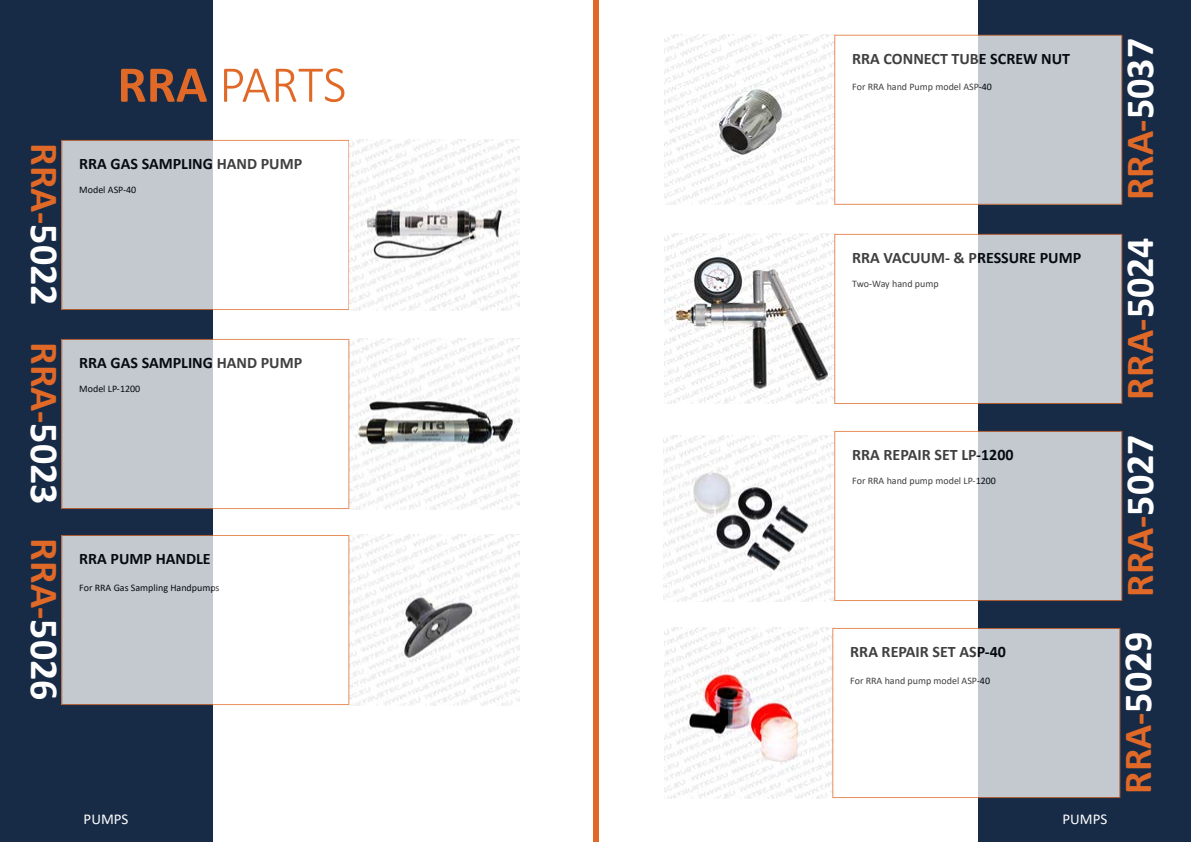
<style>
.page{position:relative;width:1191px;height:842px;background:#fff}
.page>*{position:absolute;margin:0;border:0;box-sizing:border-box;transform-origin:0 0}
.t1{font:300 52px "Calibri";letter-spacing:-.005em;color:#e06927}
.t2{font:700 40px "Calibri";color:#e06927}
.t3{font:700 16px "Calibri";color:#000}
.t4{font:15px "Calibri";color:#fff}
.t5{font:10px "Calibri";color:#000}
.s1{color:#fff}
.s2{font-weight:700}
</style>
<div class="page">
<div style="left:0;top:0;width:212px;height:842px;background:#172b47"></div>
<div style="left:63px;top:142px;width:150px;height:166px;background:#c4c9d0"></div>
<div style="left:61px;top:140px;width:288px;height:170px;border:1px solid #e06927"></div>
<img style="left:349px;top:339px;width:170px;height:170px">
<div style="left:63px;top:341px;width:150px;height:166px;background:#c4c9d0"></div>
<div style="left:61px;top:339px;width:288px;height:170px;border:1px solid #e06927"></div>
<img style="left:349px;top:140px;width:170px;height:170px">
<div style="left:978px;top:0;width:213px;height:842px;background:#172b47"></div>
<img style="left:664px;top:234px;width:170px;height:170px">
<div style="left:978px;top:236px;width:142px;height:166px;background:#c4c9d0"></div>
<div style="left:834px;top:234px;width:288px;height:170px;border:1px solid #e06927"></div>
<img style="left:663px;top:435px;width:170px;height:166px">
<img style="left:664px;top:628px;width:168px;height:170px">
<div style="left:978px;top:433px;width:142px;height:166px;background:#c4c9d0"></div>
<div style="left:834px;top:431px;width:288px;height:170px;border:1px solid #e06927"></div>
<div style="left:978px;top:630px;width:140px;height:166px;background:#c4c9d0"></div>
<div style="left:832px;top:628px;width:288px;height:170px;border:1px solid #e06927"></div>
<img style="left:349px;top:535px;width:170px;height:170px">
<div style="left:63px;top:537px;width:150px;height:166px;background:#c4c9d0"></div>
<div style="left:61px;top:535px;width:288px;height:170px;border:1px solid #e06927"></div>
<div style="left:592px;top:0;width:6px;height:842px;background:#e06927"></div>
<img style="left:664px;top:35px;width:170px;height:170px">
<div style="left:978px;top:37px;width:142px;height:166px;background:#c4c9d0"></div>
<div style="left:834px;top:35px;width:288px;height:170px;border:1px solid #e06927"></div>
<h2 class="t2" style="left:73px;top:143px;width:164px;rotate:90deg">RRA-<span class="s1">5022</span></h2>
<h2 class="t2" style="left:73px;top:342px;width:164px;rotate:90deg">RRA-<span class="s1">5023</span></h2>
<h2 class="t2" style="left:73px;top:538px;width:164px;rotate:90deg">RRA-<span class="s1">5026</span></h2>
<h1 class="t1" style="left:117px;top:52px;width:231px"><span class="s2">RRA</span> PARTS</h1>
<h3 class="t3" style="left:79px;top:152px;width:224px">RRA GAS SAMPLING HAND PUMP</h3>
<p class="t5" style="left:79px;top:183px;width:59px">Model ASP-40</p>
<h3 class="t3" style="left:79px;top:351px;width:224px">RRA GAS SAMPLING HAND PUMP</h3>
<p class="t5" style="left:79px;top:382px;width:63px">Model LP-1200</p>
<h3 class="t3" style="left:79px;top:547px;width:133px">RRA PUMP HANDLE</h3>
<p class="t5" style="left:79px;top:580px;width:142px">For RRA Gas Sampling Handpumps</p>
<h3 class="t4" style="left:84px;top:808px;width:46px">PUMPS</h3>
<h3 class="t3" style="left:852px;top:47px;width:219px">RRA CONNECT TUBE SCREW NUT</h3>
<p class="t5" style="left:852px;top:80px;width:141px">For RRA hand Pump model ASP-40</p>
<h3 class="t3" style="left:852px;top:246px;width:230px">RRA VACUUM- &amp; PRESSURE PUMP</h3>
<p class="t5" style="left:852px;top:277px;width:88px">Two-Way hand pump</p>
<h3 class="t3" style="left:852px;top:443px;width:163px">RRA REPAIR SET LP-1200</h3>
<p class="t5" style="left:852px;top:474px;width:145px">For RRA hand pump model LP-1200</p>
<h3 class="t3" style="left:850px;top:640px;width:157px">RRA REPAIR SET ASP-40</h3>
<p class="t5" style="left:850px;top:673px;width:141px">For RRA hand pump model ASP-40</p>
<h3 class="t4" style="left:1062px;top:808px;width:46px">PUMPS</h3>
<h2 class="t2" style="left:1111px;top:200px;width:164px;rotate:-90deg">RRA-<span class="s1">5037</span></h2>
<h2 class="t2" style="left:1111px;top:399px;width:164px;rotate:-90deg">RRA-<span class="s1">5024</span></h2>
<h2 class="t2" style="left:1111px;top:596px;width:164px;rotate:-90deg">RRA-<span class="s1">5027</span></h2>
<h2 class="t2" style="left:1109px;top:793px;width:164px;rotate:-90deg">RRA-<span class="s1">5029</span></h2>
</div>
